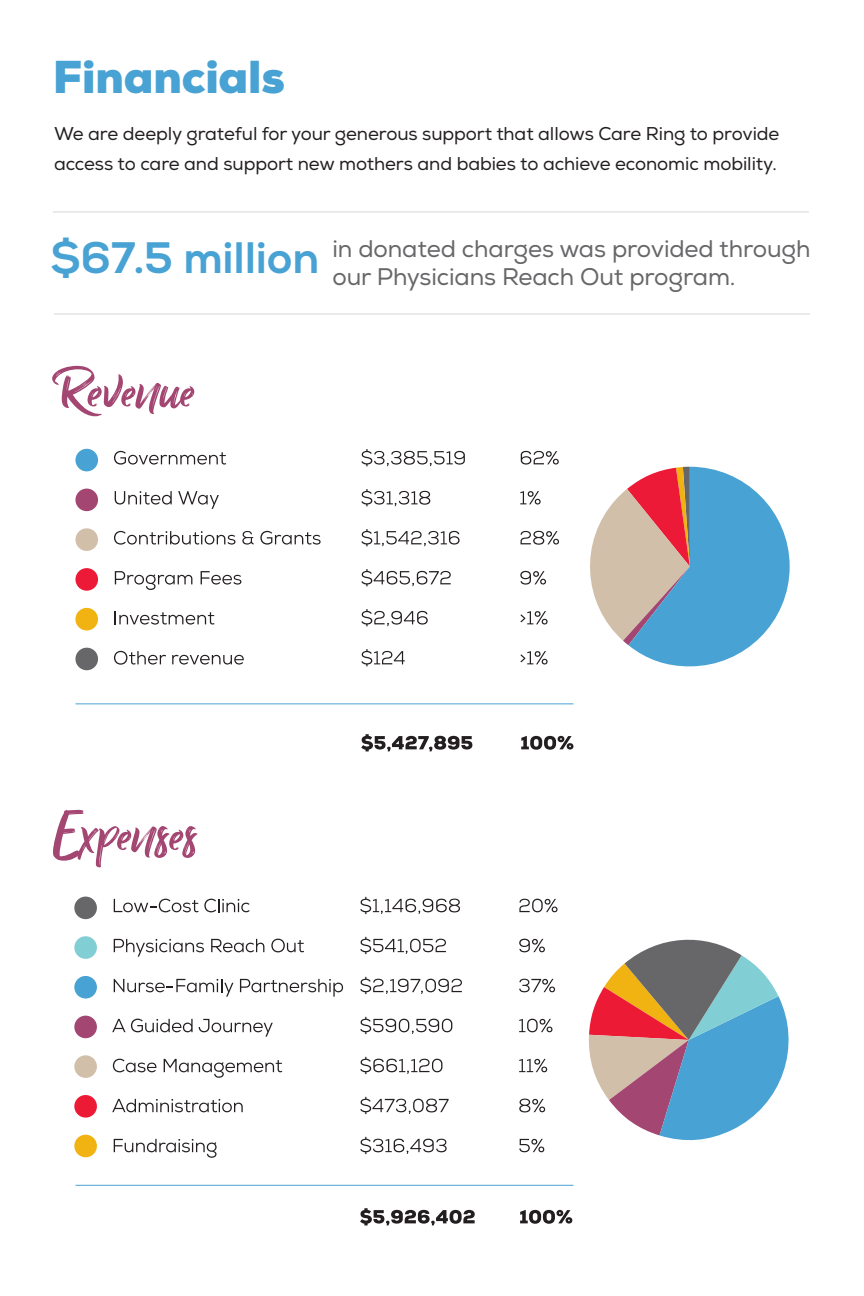
<style>
.page{position:relative;width:864px;height:1296px;background:#fff}
.page>*{position:absolute;margin:0;border:0;box-sizing:border-box;transform-origin:0 0}
.t1{font:64px "Billy Ohio";letter-spacing:-.005em;color:#a34672}
.t2{font:900 46px "Nexa";letter-spacing:-.005em;color:#48a2d3}
.t3{font:24px/28px "Nexa";letter-spacing:-.005em;color:#67676a}
.t4{font:18.4px/30px "Nexa";letter-spacing:-.005em;color:#231f20}
.s1{font-weight:800;font-size:44px;color:#48a2d3}
</style>
<div class="page">
<hr style="left:54px;top:313px;width:756px;height:1px;background:#d5d6d8">
<hr style="left:53px;top:211px;width:756px;height:1px;background:#d5d6d8">
<svg style="left:590px;top:467px;width:200px;height:199px"></svg>
<svg style="left:114px;top:451px;width:112px;height:14px"></svg>
<svg style="left:115px;top:491px;width:57px;height:14px"></svg>
<svg style="left:178px;top:491px;width:41px;height:18px"></svg>
<svg style="left:114px;top:531px;width:122px;height:14px"></svg>
<svg style="left:242px;top:531px;width:12px;height:14px"></svg>
<svg style="left:260px;top:531px;width:61px;height:14px"></svg>
<svg style="left:115px;top:571px;width:77px;height:19px"></svg>
<svg style="left:201px;top:571px;width:40px;height:14px"></svg>
<svg style="left:115px;top:611px;width:99px;height:14px"></svg>
<svg style="left:114px;top:651px;width:52px;height:14px"></svg>
<svg style="left:172px;top:655px;width:72px;height:10px"></svg>
<svg style="left:361px;top:449px;width:104px;height:17px"></svg>
<svg style="left:361px;top:489px;width:69px;height:17px"></svg>
<svg style="left:361px;top:529px;width:99px;height:17px"></svg>
<svg style="left:361px;top:569px;width:90px;height:17px"></svg>
<svg style="left:361px;top:609px;width:67px;height:17px"></svg>
<svg style="left:361px;top:649px;width:44px;height:17px"></svg>
<svg style="left:361px;top:734px;width:111px;height:17px"></svg>
<svg style="left:521px;top:736px;width:52px;height:14px"></svg>
<svg style="left:521px;top:451px;width:38px;height:14px"></svg>
<svg style="left:520px;top:491px;width:21px;height:14px"></svg>
<svg style="left:521px;top:531px;width:38px;height:14px"></svg>
<svg style="left:520px;top:571px;width:26px;height:14px"></svg>
<svg style="left:520px;top:611px;width:28px;height:14px"></svg>
<svg style="left:520px;top:651px;width:28px;height:14px"></svg>
<div style="left:75px;top:449px;width:23px;height:22px;background:#48a2d3;border-radius:50%"></div>
<div style="left:75px;top:489px;width:23px;height:22px;background:#a34672;border-radius:50%"></div>
<div style="left:75px;top:528px;width:23px;height:23px;background:#d2bfa9;border-radius:50%"></div>
<div style="left:75px;top:568px;width:23px;height:23px;background:#ed1a37;border-radius:50%"></div>
<div style="left:75px;top:608px;width:23px;height:22px;background:#f1b311;border-radius:50%"></div>
<div style="left:75px;top:648px;width:23px;height:22px;background:#67676a;border-radius:50%"></div>
<svg style="left:588px;top:939px;width:201px;height:202px"></svg>
<svg style="left:114px;top:899px;width:136px;height:13px"></svg>
<svg style="left:114px;top:939px;width:90px;height:18px"></svg>
<svg style="left:211px;top:939px;width:53px;height:13px"></svg>
<svg style="left:271px;top:939px;width:33px;height:13px"></svg>
<svg style="left:114px;top:979px;width:119px;height:18px"></svg>
<svg style="left:240px;top:979px;width:103px;height:18px"></svg>
<svg style="left:112px;top:1019px;width:81px;height:13px"></svg>
<svg style="left:199px;top:1019px;width:74px;height:18px"></svg>
<svg style="left:113px;top:1059px;width:44px;height:13px"></svg>
<svg style="left:164px;top:1059px;width:118px;height:19px"></svg>
<svg style="left:112px;top:1099px;width:131px;height:13px"></svg>
<svg style="left:114px;top:1139px;width:103px;height:19px"></svg>
<svg style="left:360px;top:897px;width:100px;height:17px"></svg>
<svg style="left:360px;top:937px;width:86px;height:17px"></svg>
<svg style="left:360px;top:977px;width:102px;height:17px"></svg>
<svg style="left:360px;top:1017px;width:92px;height:17px"></svg>
<svg style="left:360px;top:1057px;width:82px;height:17px"></svg>
<svg style="left:360px;top:1097px;width:89px;height:17px"></svg>
<svg style="left:360px;top:1137px;width:87px;height:17px"></svg>
<svg style="left:360px;top:1208px;width:115px;height:17px"></svg>
<svg style="left:520px;top:1210px;width:52px;height:14px"></svg>
<svg style="left:519px;top:898px;width:39px;height:15px"></svg>
<svg style="left:519px;top:939px;width:26px;height:13px"></svg>
<svg style="left:519px;top:979px;width:36px;height:13px"></svg>
<svg style="left:519px;top:1018px;width:33px;height:15px"></svg>
<svg style="left:519px;top:1059px;width:28px;height:13px"></svg>
<svg style="left:519px;top:1099px;width:26px;height:13px"></svg>
<svg style="left:519px;top:1139px;width:25px;height:13px"></svg>
<div style="left:74px;top:897px;width:23px;height:22px;background:#67676a;border-radius:50%"></div>
<div style="left:74px;top:936px;width:23px;height:23px;background:#81cfd4;border-radius:50%"></div>
<div style="left:74px;top:976px;width:23px;height:23px;background:#48a2d3;border-radius:50%"></div>
<div style="left:74px;top:1016px;width:23px;height:22px;background:#a34672;border-radius:50%"></div>
<div style="left:74px;top:1055px;width:23px;height:23px;background:#d2bfa9;border-radius:50%"></div>
<div style="left:74px;top:1095px;width:23px;height:23px;background:#ed1a35;border-radius:50%"></div>
<div style="left:74px;top:1135px;width:23px;height:22px;background:#f1b311;border-radius:50%"></div>
<hr style="left:75px;top:703px;width:498px;height:1px;background:#48a2d3">
<hr style="left:75px;top:1185px;width:498px;height:1px;background:#48a2d3">
<h2 class="t2" style="left:53px;top:47px;width:233px">Financials</h2>
<p class="t4" style="left:54px;top:119px;width:727px">We are deeply grateful for your generous support that allows Care Ring to provide access to care and support new mothers and babies to achieve economic mobility.</p>
<h3 class="t3" style="left:332px;top:235px;width:480px;text-indent:-282px"><span class="s1">$67.5 million</span> in donated charges was provided through our Physicians Reach Out program.</h3>
<h1 class="t1" style="left:54px;top:351px;width:142px">Revenue</h1>
<h1 class="t1" style="left:54px;top:794px;width:145px">Expenses</h1>
</div>
